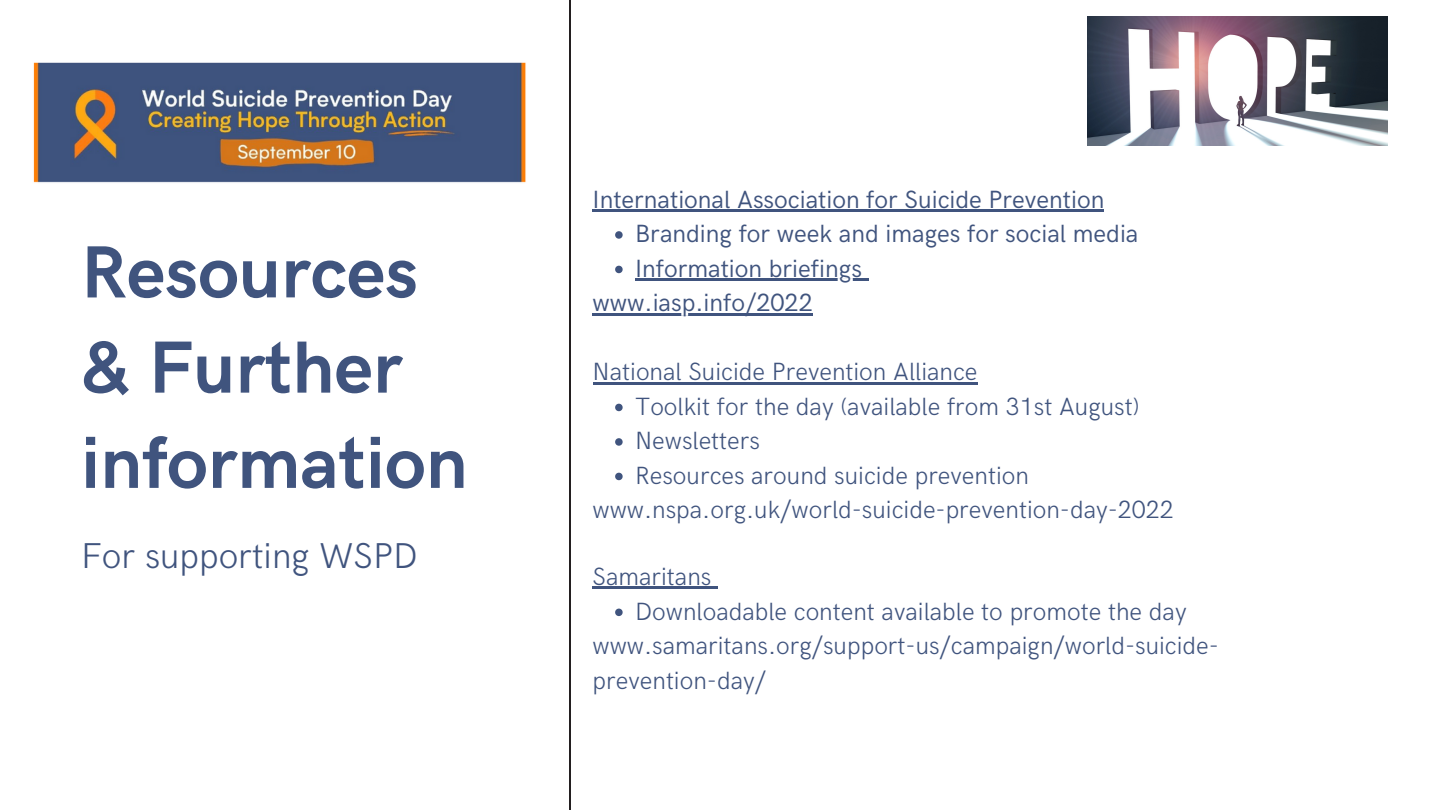
<style>
.page{position:relative;width:1440px;height:810px;background:#fff}
.page>*{position:absolute;margin:0;border:0;box-sizing:border-box;transform-origin:0 0}
.t1{font:700 74px/95.2px "HK Grotesk";color:#40547e}
.t2{font:300 36px "HK Grotesk";color:#40547e}
.t3{font:300 25px/34.5px "HK Grotesk";color:#40547e}
.t4{font:25px/34.5px "HK Grotesk";color:#40547e}
</style>
<div class="page">
<hr style="left:569px;top:0;width:2px;height:810px;background:#231f20">
<img style="left:33px;top:62px;width:493px;height:121px">
<img style="left:1088px;top:17px;width:300px;height:128px">
<svg style="left:615px;top:231px;width:8px;height:8px"></svg>
<svg style="left:615px;top:266px;width:8px;height:7px"></svg>
<hr style="left:635px;top:278px;width:227px;height:3px;background:#40547e">
<svg style="left:862px;top:278px;width:7px;height:3px"></svg>
<svg style="left:615px;top:404px;width:8px;height:7px"></svg>
<svg style="left:615px;top:438px;width:8px;height:8px"></svg>
<svg style="left:615px;top:473px;width:8px;height:7px"></svg>
<hr style="left:593px;top:209px;width:511px;height:3px;background:#40547e">
<hr style="left:593px;top:313px;width:220px;height:2px;background:#40547e">
<hr style="left:593px;top:382px;width:384px;height:2px;background:#40547e">
<svg style="left:615px;top:609px;width:8px;height:7px"></svg>
<hr style="left:593px;top:587px;width:118px;height:2px;background:#40547e">
<svg style="left:711px;top:587px;width:7px;height:2px"></svg>
<h1 class="t1" style="left:81px;top:228px;width:388px">Resources &amp; Further information</h1>
<h2 class="t2" style="left:81px;top:536px;width:338px">For supporting WSPD</h2>
<p class="t4" style="left:593px;top:183px;width:513px">International Association for Suicide Prevention</p>
<p class="t4" style="left:635px;top:218px;width:505px">Branding for week and images for social media<br>Information briefings</p>
<p class="t4" style="left:593px;top:287px;width:222px">www.iasp.info/2022</p>
<p class="t3" style="left:593px;top:356px;width:386px">National Suicide Prevention Alliance</p>
<p class="t3" style="left:635px;top:390px;width:506px">Toolkit for the day (available from 31st August)<br>Newsletters<br>Resources around suicide prevention</p>
<p class="t3" style="left:593px;top:494px;width:583px">www.nspa.org.uk/world-suicide-prevention-day-2022</p>
<p class="t3" style="left:593px;top:561px;width:120px">Samaritans</p>
<p class="t3" style="left:635px;top:595px;width:553px">Downloadable content available to promote the day</p>
<p class="t3" style="left:593px;top:630px;width:628px">www.samaritans.org/support-us/campaign/world-suicide&shy;prevention-day/</p>
</div>
